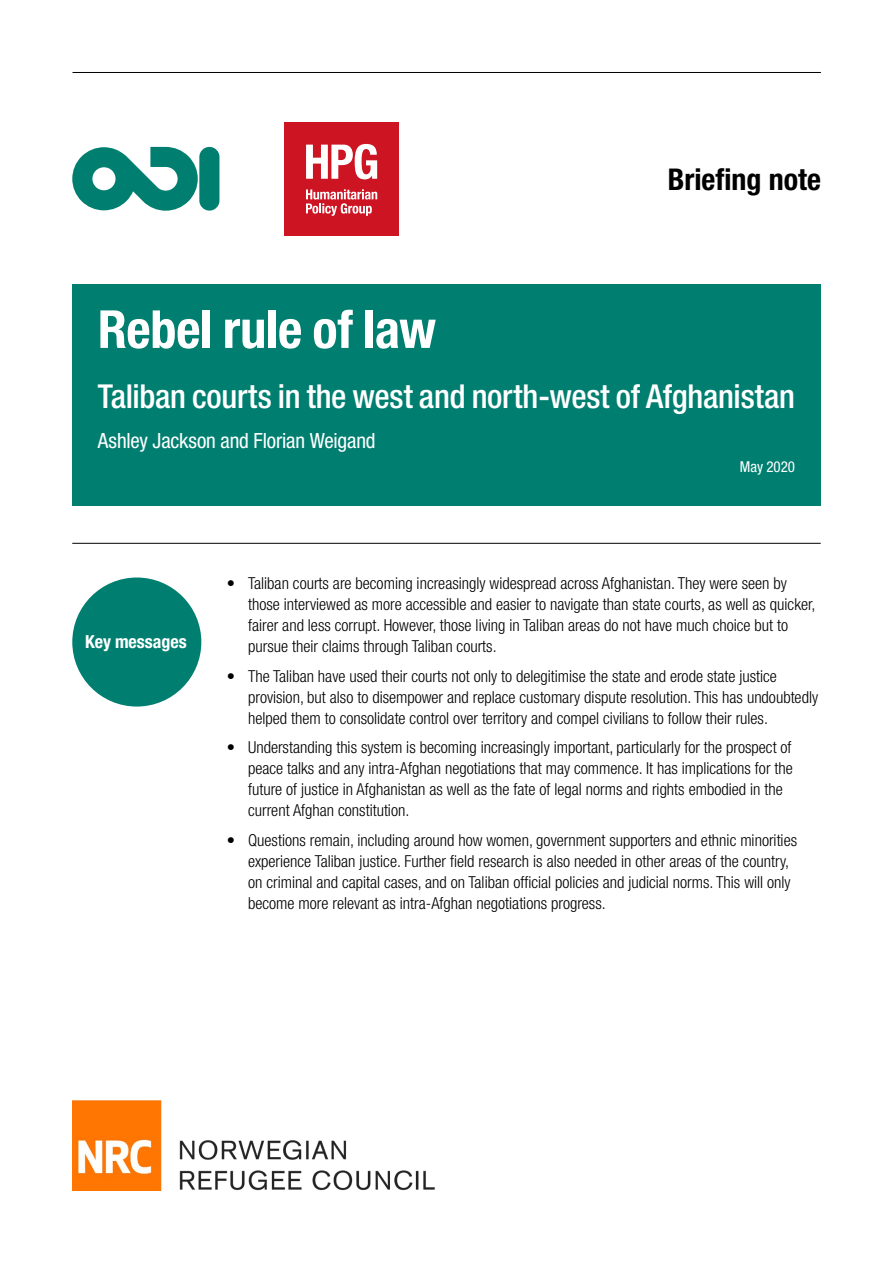
<style>
.page{position:relative;width:893px;height:1263px;background:#fff}
.page>*{position:absolute;margin:0;border:0;box-sizing:border-box;transform-origin:0 0}
.t1{font:700 condensed 52.5px "Helvetica Neue LT Std";letter-spacing:-.01em;color:#fff}
.t2{font:500 condensed 33px "Helvetica Neue LT Std";letter-spacing:-.01em;color:#fff}
.t3{font:700 condensed 30px "Helvetica Neue LT Std";color:#000}
.t4{font:condensed 21px "Helvetica Neue LT Std";letter-spacing:-.01em;color:#fff}
.t5{font:700 condensed 18px "Helvetica Neue LT Std";color:#fff}
.t6{font:300 condensed 16.5px/21px "Helvetica Neue LT Std";color:#000}
.t7{font:condensed 15px "Helvetica Neue LT Std";color:#fff}
</style>
<div class="page">
<hr style="left:73px;top:72px;width:748px;height:1px;background:#000">
<hr style="left:72px;top:543px;width:749px;height:1px;background:#000">
<div style="left:72px;top:577px;width:129px;height:129px;background:#007f71;border-radius:50%"></div>
<svg style="left:72px;top:147px;width:126px;height:64px"></svg>
<div style="left:199px;top:147px;width:20px;height:64px;background:#007f71;border-radius:10px"></div>
<div style="left:72px;top:285px;width:749px;height:221px;background:#007f71"></div>
<div style="left:284px;top:122px;width:115px;height:113px;background:#cd1423"></div>
<svg style="left:306px;top:144px;width:71px;height:35px"></svg>
<svg style="left:306px;top:189px;width:71px;height:27px"></svg>
<img style="left:73px;top:1100px;width:362px;height:91px">
<h3 class="t3" style="left:668px;top:161px;width:155px">Briefing note</h3>
<h1 class="t1" style="left:98px;top:297px;width:340px">Rebel rule of law</h1>
<h2 class="t2" style="left:98px;top:377px;width:699px">Taliban courts in the west and north-west of Afghanistan</h2>
<p class="t4" style="left:98px;top:428px;width:279px">Ashley Jackson and Florian Weigand</p>
<p class="t7" style="left:740px;top:458px;width:57px">May 2020</p>
<p class="t5" style="left:85px;top:631px;width:103px">Key messages</p>
<p class="t6" style="left:248px;top:573px;width:569px;text-indent:-21px">• Taliban courts are becoming increasingly widespread across Afghanistan. They were seen by those interviewed as more accessible and easier to navigate than state courts, as well as quicker, fairer and less corrupt. However, those living in Taliban areas do not have much choice but to pursue their claims through Taliban courts.</p>
<p class="t6" style="left:248px;top:665px;width:571px;text-indent:-21px">• The Taliban have used their courts not only to delegitimise the state and erode state justice provision, but also to disempower and replace customary dispute resolution. This has undoubtedly helped them to consolidate control over territory and compel civilians to follow their rules.</p>
<p class="t6" style="left:248px;top:737px;width:546px;text-indent:-21px">• Understanding this system is becoming increasingly important, particularly for the prospect of peace talks and any intra-Afghan negotiations that may commence. It has implications for the future of justice in Afghanistan as well as the fate of legal norms and rights embodied in the current Afghan constitution.</p>
<p class="t6" style="left:248px;top:829px;width:550px;text-indent:-21px">• Questions remain, including around how women, government supporters and ethnic minorities experience Taliban justice. Further field research is also needed in other areas of the country, on criminal and capital cases, and on Taliban official policies and judicial norms. This will only become more relevant as intra-Afghan negotiations progress.</p>
</div>
